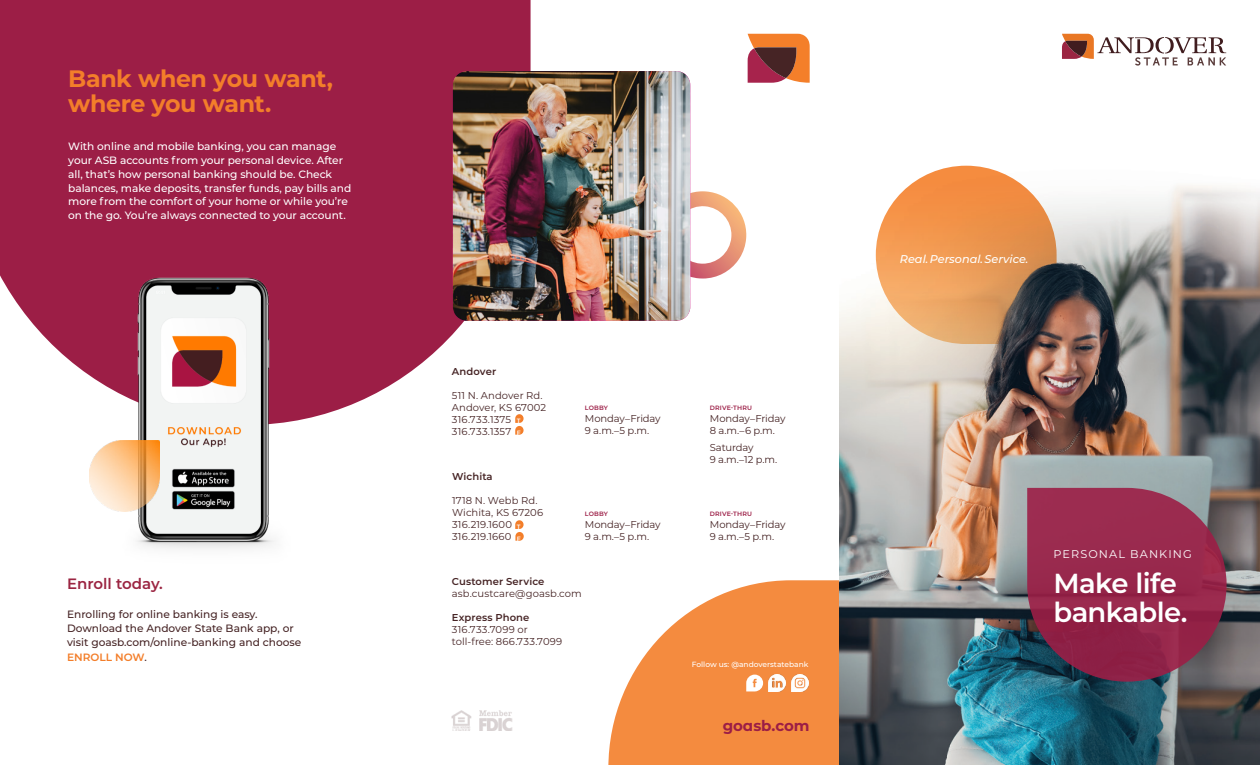
<style>
.page{position:relative;width:1260px;height:765px;background:#fff}
.page>*{position:absolute;margin:0;border:0;box-sizing:border-box;transform-origin:0 0}
.t1{font:600 27.5px/28.8px "Montserrat";letter-spacing:-.025em;color:#fff}
.t2{font:700 23.75px/25px "Montserrat";letter-spacing:-.02em;color:#f37e2a}
.t3{font:600 15px "Montserrat";color:#9b2542}
.t4{font:700 15px "Montserrat Alternates";letter-spacing:-.005em;color:#9c1e46}
.t5{font:italic 500 11.25px "Montserrat";color:#fff}
.t6{font:11.25px "Montserrat";letter-spacing:.1em;color:#fff}
.t7{font:500 10.62px/13.8px "Montserrat";letter-spacing:-.005em;color:#fff}
.t8{font:500 10.62px/13.8px "Montserrat";color:#462425}
.t9{font:600 10.62px "Montserrat";color:#f37e2a}
.t10{font:10px/12px "Montserrat";letter-spacing:.005em;color:#462425}
.t11{font:600 10px "Montserrat";letter-spacing:.01em;color:#462425}
.t12{font:10px "Montserrat";letter-spacing:.025em;color:#462425}
.t13{font:10px "Montserrat";letter-spacing:-.02em;color:#462425}
.t14{font:500 7.5px "Montserrat";color:#fff}
.t15{font:600 6.25px "Montserrat";letter-spacing:.025em;color:#9c1e46}
.t16{font:600 6.25px "Montserrat";color:#fff}
.s1{font-weight:500;color:#462425}
</style>
<div class="page">
<svg style="left:690px;top:191px;width:57px;height:88px"></svg>
<svg style="left:608px;top:580px;width:231px;height:185px;fill:#f48b3f"></svg>
<svg style="left:0;top:0;width:531px;height:406px;background:#a63559"></svg>
<img style="left:847px;top:33px;width:413px;height:732px">
<svg style="left:1062px;top:34px;width:164px;height:32px"></svg>
<img style="left:452px;top:710px;width:60px;height:21px">
<svg style="left:515px;top:520px;width:9px;height:21px"></svg>
<svg style="left:515px;top:414px;width:9px;height:21px"></svg>
<img style="left:769px;top:675px;width:17px;height:16px">
<img style="left:791px;top:675px;width:17px;height:16px">
<img style="left:453px;top:71px;width:237px;height:250px">
<img style="left:52px;top:217px;width:298px;height:332px">
<svg style="left:748px;top:34px;width:62px;height:49px;background:#b2593d"></svg>
<svg style="left:746px;top:675px;width:17px;height:16px"></svg>
<img style="left:89px;top:441px;width:70px;height:70px">
<p class="t2" style="left:68px;top:65px;width:266px">Bank when you want, where you want.</p>
<p class="t7" style="left:68px;top:139px;width:285px">With online and mobile banking, you can manage your ASB accounts from your personal device. After all, that’s how personal banking should be. Check balances, make deposits, transfer funds, pay bills and more from the comfort of your home or while you’re on the go. You’re always connected to your account.</p>
<p class="t3" style="left:67px;top:573px;width:97px">Enroll today.</p>
<p class="t8" style="left:67px;top:607px;width:236px">Enrolling for online banking is easy.<br>Download the Andover State Bank app, or visit goasb.com/online-banking and choose</p>
<p class="t9" style="left:67px;top:650px;width:81px">ENROLL NOW<span class="s1">.</span></p>
<p class="t11" style="left:452px;top:364px;width:46px">Andover</p>
<p class="t10" style="left:452px;top:389px;width:96px">511 N. Andover Rd.<br>Andover, KS 67002<br>316.733.1375</p>
<p class="t10" style="left:452px;top:425px;width:61px">316.733.1357</p>
<p class="t11" style="left:452px;top:470px;width:42px">Wichita</p>
<p class="t10" style="left:452px;top:495px;width:93px">1718 N. Webb Rd.<br>Wichita, KS 67206<br>316.219.1600</p>
<p class="t10" style="left:452px;top:531px;width:61px">316.219.1660</p>
<p class="t16" style="left:517px;top:534px;width:5px">F</p>
<p class="t16" style="left:517px;top:416px;width:5px">T</p>
<p class="t16" style="left:517px;top:428px;width:5px">F</p>
<p class="t16" style="left:517px;top:522px;width:5px">T</p>
<p class="t15" style="left:585px;top:404px;width:25px">LOBBY</p>
<p class="t10" style="left:585px;top:412px;width:77px">Monday–Friday</p>
<p class="t10" style="left:585px;top:424px;width:66px">9 a.m.–5 p.m.</p>
<p class="t15" style="left:585px;top:510px;width:25px">LOBBY</p>
<p class="t10" style="left:585px;top:519px;width:77px">Monday–Friday</p>
<p class="t10" style="left:585px;top:531px;width:66px">9 a.m.–5 p.m.</p>
<p class="t11" style="left:452px;top:575px;width:94px">Customer Service</p>
<p class="t10" style="left:452px;top:587px;width:131px">asb.custcare@goasb.com</p>
<p class="t11" style="left:452px;top:611px;width:79px">Express Phone</p>
<p class="t12" style="left:452px;top:623px;width:77px">316.733.7099 or</p>
<p class="t10" style="left:452px;top:635px;width:112px">toll-free: 866.733.7099</p>
<p class="t15" style="left:710px;top:403px;width:44px">DRIVE-THRU</p>
<p class="t10" style="left:710px;top:412px;width:77px">Monday–Friday</p>
<p class="t10" style="left:710px;top:424px;width:67px">8 a.m.–6 p.m.</p>
<p class="t13" style="left:710px;top:441px;width:45px">Saturday</p>
<p class="t10" style="left:710px;top:453px;width:69px">9 a.m.–12 p.m.</p>
<p class="t15" style="left:710px;top:510px;width:44px">DRIVE-THRU</p>
<p class="t10" style="left:710px;top:519px;width:77px">Monday–Friday</p>
<p class="t10" style="left:710px;top:531px;width:66px">9 a.m.–5 p.m.</p>
<p class="t14" style="left:692px;top:659px;width:118px">Follow us: @andoverstatebank</p>
<p class="t4" style="left:723px;top:715px;width:88px">goasb.com</p>
<p class="t5" style="left:900px;top:251px;width:130px">Real. Personal. Service.</p>
<p class="t6" style="left:1053px;top:546px;width:140px">PERSONAL BANKING</p>
<p class="t1" style="left:1053px;top:568px;width:136px">Make life bankable.</p>
</div>
